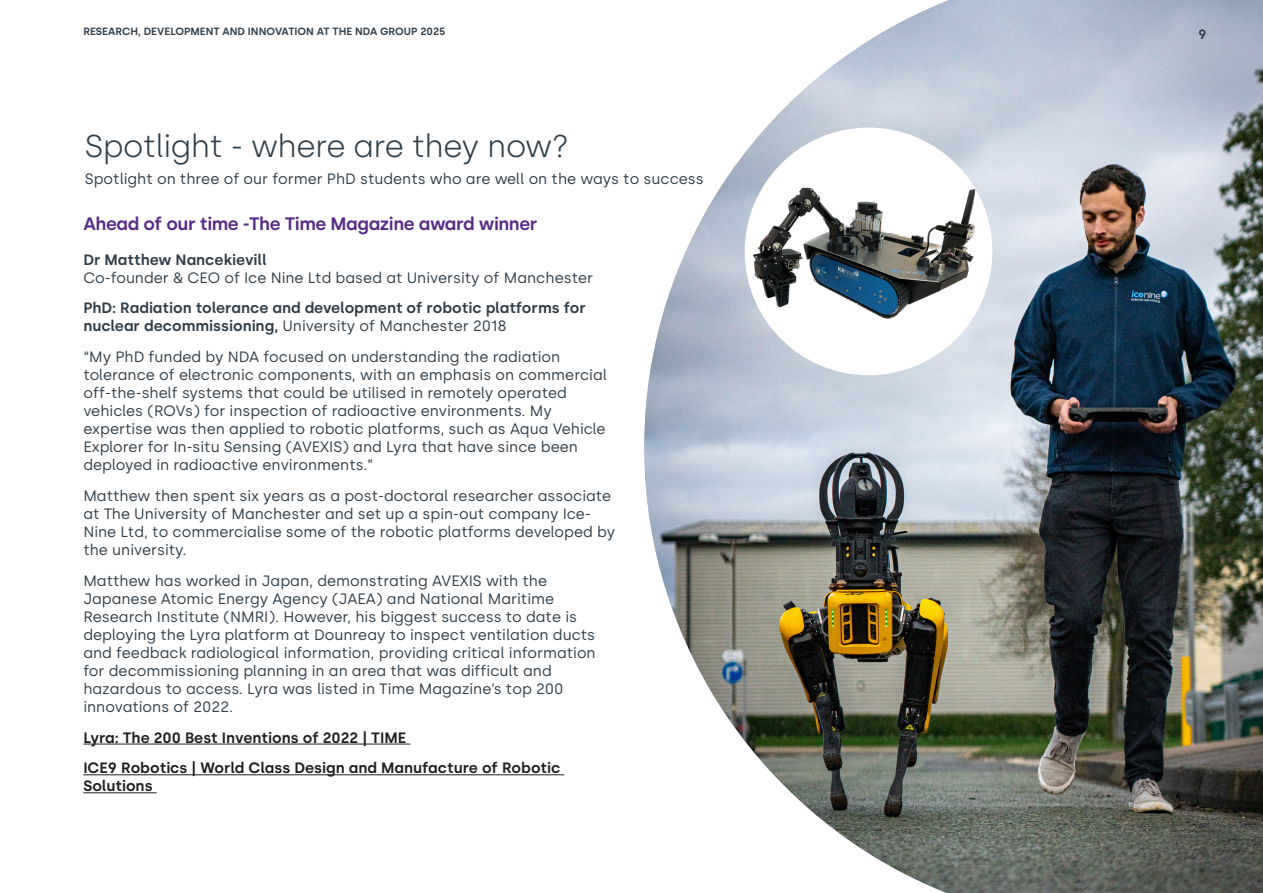
<style>
.page{position:relative;width:1263px;height:893px;background:#fff}
.page>*{position:absolute;margin:0;border:0;box-sizing:border-box;transform-origin:0 0}
.t1{font:300 31.5px "Silka";letter-spacing:-.02em;color:#313e48}
.t2{font:600 18px "Silka";letter-spacing:-.02em;color:#592b88}
.t3{font:15px/18px "Silka";color:#313e48}
.t4{font:600 15px/18px "Silka";color:#313e48}
.t5{font:600 15px/18px "Silka";color:#231f20}
.t6{font:600 13.5px "Silka";color:#313e48}
.t7{font:600 10.5px "Silka";color:#313e48}
.s1{font-weight:600}
.s2{font-weight:400}
</style>
<div class="page">
<hr style="left:83px;top:744px;width:327px;height:1px;background:#231f20">
<hr style="left:83px;top:774px;width:481px;height:1px;background:#231f20">
<hr style="left:83px;top:792px;width:74px;height:1px;background:#231f20">
<img style="left:644px;top:0;width:619px;height:893px">
<div style="left:745px;top:128px;width:247px;height:247px;background:#fff;border-radius:50%"></div>
<img style="left:752px;top:188px;width:223px;height:131px">
<p class="t7" style="left:83px;top:26px;width:364px">RESEARCH, DEVELOPMENT AND INNOVATION AT THE NDA GROUP 2025</p>
<p class="t1" style="left:85px;top:128px;width:485px">Spotlight - where are they now?</p>
<p class="t3" style="left:85px;top:170px;width:620px">Spotlight on three of our former PhD students who are well on the ways to success</p>
<p class="t2" style="left:83px;top:213px;width:456px">Ahead of our time -The Time Magazine award winner</p>
<p class="t3" style="left:83px;top:250px;width:511px"><span class="s1">Dr Matthew Nancekievill<br></span>Co-founder &amp; CEO of Ice Nine Ltd based at University of Manchester</p>
<p class="t4" style="left:83px;top:299px;width:504px">PhD: Radiation tolerance and development of robotic platforms for nuclear decommissioning, <span class="s2">University of Manchester 2018</span></p>
<p class="t3" style="left:83px;top:348px;width:525px">“My PhD funded by NDA focused on understanding the radiation tolerance of electronic components, with an emphasis on commercial off-the-shelf systems that could be utilised in remotely operated vehicles (ROVs) for inspection of radioactive environments. My expertise was then applied to robotic platforms, such as Aqua Vehicle Explorer for In-situ Sensing (AVEXIS) and Lyra that have since been deployed in radioactive environments.”</p>
<p class="t3" style="left:83px;top:487px;width:533px">Matthew then spent six years as a post-doctoral researcher associate at The University of Manchester and set up a spin-out company Ice-Nine Ltd, to commercialise some of the robotic platforms developed by the university.</p>
<p class="t3" style="left:83px;top:571px;width:514px">Matthew has worked in Japan, demonstrating AVEXIS with the Japanese Atomic Energy Agency (JAEA) and National Maritime Research Institute (NMRI). However, his biggest success to date is deploying the Lyra platform at Dounreay to inspect ventilation ducts and feedback radiological information, providing critical information for decommissioning planning in an area that was difficult and hazardous to access. Lyra was listed in Time Magazine’s top 200 innovations of 2022.</p>
<p class="t5" style="left:83px;top:728px;width:324px">Lyra: The 200 Best Inventions of 2022 | TIME</p>
<p class="t5" style="left:83px;top:759px;width:478px">ICE9 Robotics | World Class Design and Manufacture of Robotic<br>Solutions</p>
<p class="t6" style="left:1199px;top:26px;width:10px">9</p>
</div>
